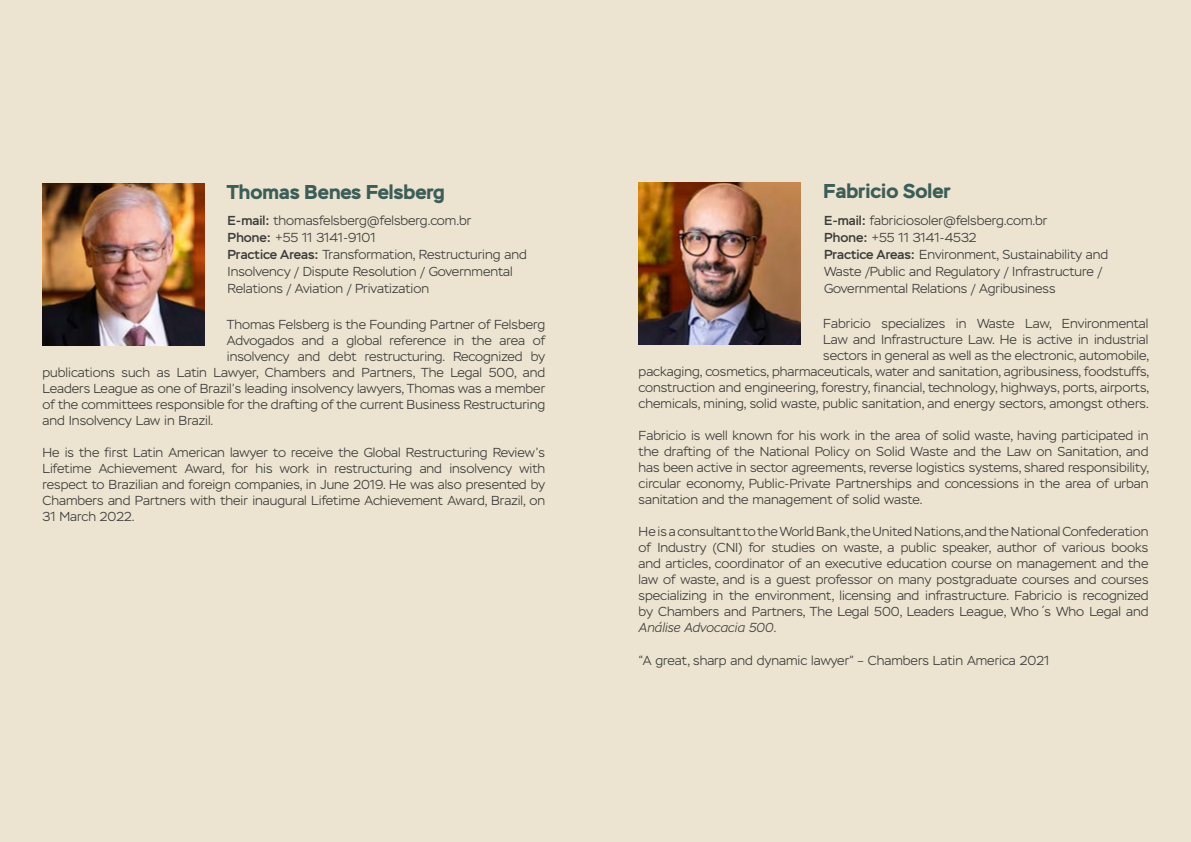
<style>
.page{position:relative;width:1191px;height:842px;background:#ece4d1}
.page>*{position:absolute;margin:0;border:0;box-sizing:border-box;transform-origin:0 0}
.t1{font:700 20px "Stem";color:#3c5d58}
.t2{font:300 13px/16px "Stem";color:#3c3c3b;text-align:justify}
.t3{font:italic 300 13px "Stem";color:#3c3c3b}
.s1{font-weight:500}
</style>
<div class="page">
<img style="left:43px;top:183px;width:161px;height:162px">
<img style="left:639px;top:183px;width:161px;height:161px">
<h1 class="t1" style="left:227px;top:179px;width:219px">Thomas Benes Felsberg</h1>
<p class="t2" style="left:227px;top:213px;width:301px;line-height:17px;text-align:left"><span class="s1">E-mail:</span> thomasfelsberg@felsberg.com.br<br><span class="s1">Phone:</span> +55 11 3141-9101<br><span class="s1">Practice Areas:</span> Transformation, Restructuring and Insolvency / Dispute Resolution / Governmental Relations / Aviation / Privatization</p>
<p class="t2" style="left:227px;top:317px;width:320px">Thomas Felsberg is the Founding Partner of Felsberg</p>
<p class="t2" style="left:227px;top:333px;width:320px">Advogados and a global reference in the area of</p>
<p class="t2" style="left:227px;top:349px;width:320px">insolvency and debt restructuring. Recognized by</p>
<p class="t2" style="left:43px;top:365px;width:504px">publications such as Latin Lawyer, Chambers and Partners, The Legal 500, and</p>
<p class="t2" style="left:43px;top:381px;width:504px">Leaders League as one of Brazil’s leading insolvency lawyers, Thomas was a member</p>
<p class="t2" style="left:43px;top:397px;width:504px">of the committees responsible for the drafting of the current Business Restructuring</p>
<p class="t2" style="left:43px;top:413px;width:172px">and Insolvency Law in Brazil.</p>
<p class="t2" style="left:43px;top:445px;width:504px">He is the first Latin American lawyer to receive the Global Restructuring Review’s Lifetime Achievement Award, for his work in restructuring and insolvency with respect to Brazilian and foreign companies, in June 2019. He was also presented by Chambers and Partners with their inaugural Lifetime Achievement Award, Brazil, on 31 March 2022.</p>
<h1 class="t1" style="left:823px;top:178px;width:129px">Fabricio Soler</h1>
<p class="t2" style="left:824px;top:212px;width:286px;line-height:17px;text-align:left"><span class="s1">E-mail:</span> fabriciosoler@felsberg.com.br<br><span class="s1">Phone:</span> +55 11 3141-4532<br><span class="s1">Practice Areas:</span> Environment, Sustainability and Waste /Public and Regulatory / Infrastructure / Governmental Relations / Agribusiness</p>
<p class="t2" style="left:638px;top:315px;width:512px;text-align:right">Fabricio specializes in Waste Law, Environmental<br>Law and Infrastructure Law. He is active in industrial<br>sectors in general as well as the electronic, automobile,<br>packaging, cosmetics, pharmaceuticals, water and sanitation, agribusiness, foodstuffs, construction and engineering, forestry, financial, technology, highways, ports, airports, chemicals, mining, solid waste, public sanitation, and energy sectors, amongst others.</p>
<p class="t2" style="left:638px;top:427px;width:512px">Fabricio is well known for his work in the area of solid waste, having participated in the drafting of the National Policy on Solid Waste and the Law on Sanitation, and has been active in sector agreements, reverse logistics systems, shared responsibility, circular economy, Public-Private Partnerships and concessions in the area of urban sanitation and the management of solid waste.</p>
<p class="t2" style="left:638px;top:523px;width:511px">He is a consultant to the World Bank, the United Nations, and the National Confederation of Industry (CNI) for studies on waste, a public speaker, author of various books and articles, coordinator of an executive education course on management and the law of waste, and is a guest professor on many postgraduate courses and courses specializing in the environment, licensing and infrastructure. Fabricio is recognized by Chambers and Partners, The Legal 500, Leaders League, Who´s Who Legal and</p>
<p class="t3" style="left:638px;top:620px;width:139px">Análise Advocacia 500.</p>
<p class="t2" style="left:638px;top:652px;width:412px">“A great, sharp and dynamic lawyer” – Chambers Latin America 2021</p>
</div>
